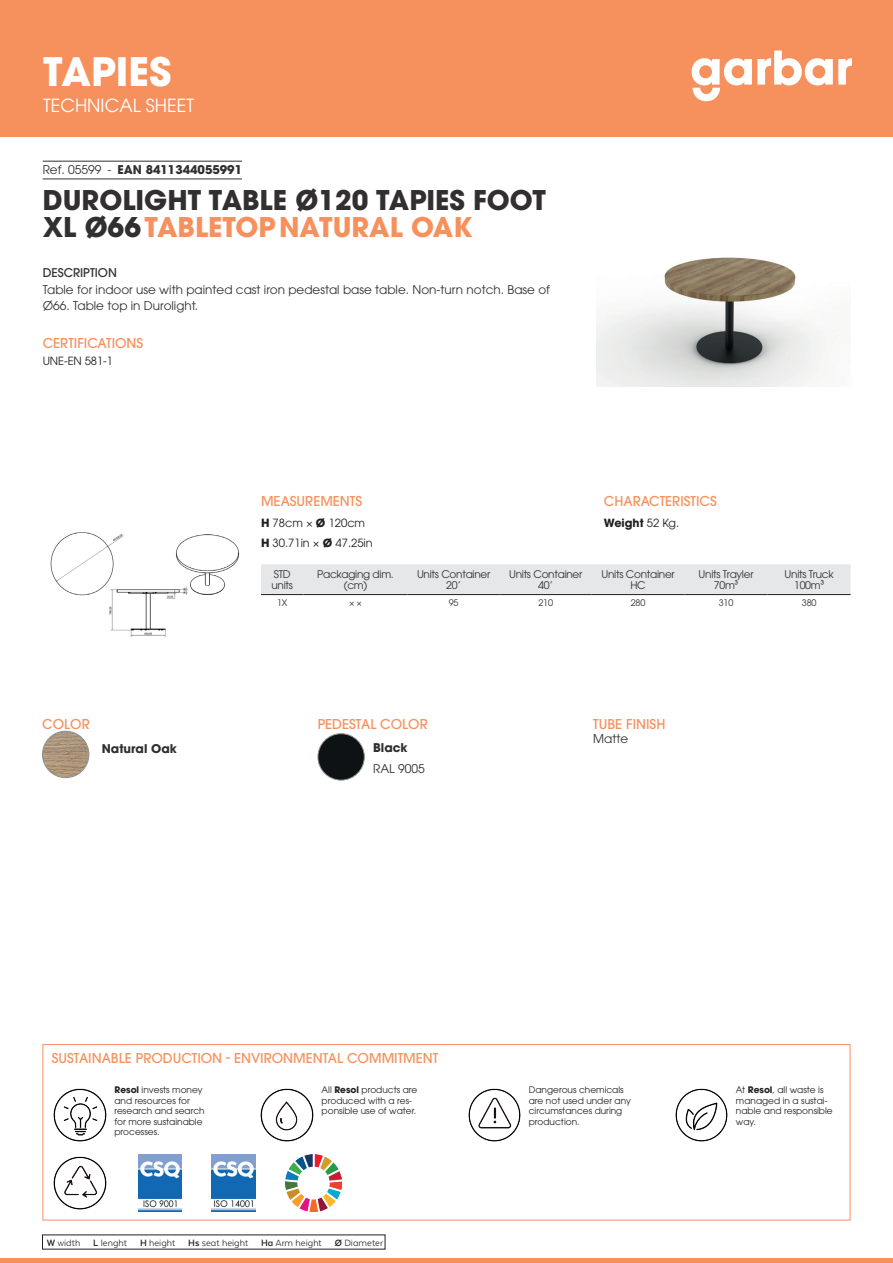
<style>
.page{position:relative;width:893px;height:1263px;background:#fff}
.page>*{position:absolute;margin:0;border:0;box-sizing:border-box;transform-origin:0 0}
.t1{font:700 39px "ITC Avant Garde Pro";color:#fff}
.t2{font:700 27px/27px "ITC Avant Garde Pro";color:#312f30}
.t3{font:18px "ITC Avant Garde Pro";color:#fff}
.t4{font:500 13.5px "ITC Avant Garde Pro";color:#f6915d}
.t5{font:12px/16.5px "ITC Avant Garde Pro";color:#312f30}
.t6{font:700 12px "ITC Avant Garde Pro";color:#312f30}
.t7{font:500 12px "ITC Avant Garde Pro";color:#312f30}
.t8{font:11.25px/20.4px "ITC Avant Garde Pro";color:#231f20}
.t9{font:700 11.25px "ITC Avant Garde Pro";color:#231f20}
.t10{font:10.5px/10.5px "ITC Avant Garde Pro";letter-spacing:-.025em;color:#312f30;text-align:center}
.t11{font:10.5px "Texta Alt";color:#231f20}
.t12{font:9px/10.5px "ITC Avant Garde Pro";color:#231f20}
.t13{font:9px "ITC Avant Garde Pro";letter-spacing:-.02em;color:#312f30}
.s1{font-weight:400}
.s2{color:#f6915d}
.s3{font-weight:700}
</style>
<div class="page">
<div style="left:0;top:0;width:893px;height:137px;background:#f6915d"></div>
<svg style="left:692px;top:51px;width:160px;height:50px"></svg>
<hr style="left:0;top:1259px;width:893px;height:4px;background:#f6915d">
<hr style="left:43px;top:161px;width:199px;height:1px;background:#312f30">
<hr style="left:43px;top:179px;width:199px;height:1px;background:#312f30">
<img style="left:596px;top:257px;width:238px;height:129px">
<img style="left:42px;top:731px;width:47px;height:47px;border-radius:23px">
<div style="left:42px;top:731px;width:47px;height:47px;border:1px solid #89948d;border-radius:50%"></div>
<div style="left:318px;top:734px;width:46px;height:46px;background:#0e1214;border-radius:23px"></div>
<div style="left:318px;top:733px;width:46px;height:47px;border:1px solid #89948d;border-radius:50%"></div>
<img style="left:50px;top:532px;width:190px;height:105px">
<div style="left:261px;top:564px;width:590px;height:30px;background:#e6e7e9"></div>
<hr style="left:261px;top:594px;width:42px;height:1px;background:#231f20">
<hr style="left:303px;top:594px;width:105px;height:1px;background:#231f20">
<hr style="left:408px;top:594px;width:92px;height:1px;background:#231f20">
<hr style="left:500px;top:594px;width:92px;height:1px;background:#231f20">
<hr style="left:592px;top:594px;width:92px;height:1px;background:#231f20">
<hr style="left:684px;top:594px;width:84px;height:1px;background:#231f20">
<hr style="left:768px;top:594px;width:83px;height:1px;background:#231f20">
<img style="left:53px;top:1088px;width:54px;height:54px">
<img style="left:260px;top:1088px;width:54px;height:54px">
<img style="left:468px;top:1088px;width:53px;height:54px">
<img style="left:675px;top:1088px;width:53px;height:54px">
<img style="left:53px;top:1156px;width:54px;height:54px">
<img style="left:138px;top:1155px;width:44px;height:56px">
<img style="left:212px;top:1155px;width:43px;height:56px">
<img style="left:285px;top:1155px;width:57px;height:56px">
<div style="left:43px;top:1044px;width:807px;height:176px;border:1px solid #f6915d"></div>
<h1 class="t1" style="left:43px;top:46px;width:130px">TAPIES</h1>
<h3 class="t3" style="left:43px;top:94px;width:153px">TECHNICAL SHEET</h3>
<h3 class="t6" style="left:43px;top:162px;width:201px"><span class="s1">Ref. 05599 -</span> EAN 8411344055991</h3>
<h2 class="t2" style="left:43px;top:186px;width:505px">DUROLIGHT TABLE Ø120 TAPIES FOOT<br>XL Ø66<span class="s2">TABLETOPNATURAL OAK</span></h2>
<h3 class="t7" style="left:43px;top:265px;width:76px">DESCRIPTION</h3>
<h3 class="t5" style="left:43px;top:281px;width:509px">Table for indoor use with painted cast iron pedestal base table. Non-turn notch. Base of<br>Ø66. Table top in Durolight.</h3>
<h3 class="t4" style="left:43px;top:334px;width:102px">CERTIFICATIONS</h3>
<p class="t8" style="left:43px;top:351px;width:72px">UNE-EN 581-1</p>
<h3 class="t4" style="left:42px;top:715px;width:49px">COLOR</h3>
<h3 class="t6" style="left:102px;top:740px;width:77px">Natural Oak</h3>
<h3 class="t4" style="left:261px;top:493px;width:103px">MEASUREMENTS</h3>
<p class="t8" style="left:261px;top:512px;width:113px"><span class="s3">H</span> 78cm × <span class="s3">Ø</span> 120cm<br><span class="s3">H</span> 30.71in × <span class="s3">Ø</span> 47.25in</p>
<p class="t10" style="left:271px;top:569px;width:23px;text-align:left">STD units</p>
<p class="t10" style="left:317px;top:569px;width:78px">Packaging dim. (cm)</p>
<p class="t10" style="left:417px;top:569px;width:75px">Units Container<br>20’</p>
<p class="t10" style="left:509px;top:569px;width:75px">Units Container<br>40’</p>
<p class="t10" style="left:601px;top:569px;width:75px">Units Container<br>HC</p>
<p class="t10" style="left:699px;top:569px;width:56px">Units Trayler<br>70m³</p>
<p class="t10" style="left:785px;top:569px;width:51px">Units Truck<br>100m³</p>
<p class="t13" style="left:277px;top:597px;width:12px">1X</p>
<p class="t13" style="left:349px;top:597px;width:15px">× ×</p>
<p class="t13" style="left:449px;top:597px;width:11px">95</p>
<p class="t13" style="left:538px;top:597px;width:16px">210</p>
<p class="t13" style="left:631px;top:597px;width:16px">280</p>
<p class="t13" style="left:719px;top:597px;width:16px">310</p>
<p class="t13" style="left:802px;top:597px;width:16px">380</p>
<h3 class="t4" style="left:604px;top:493px;width:114px">CHARACTERISTICS</h3>
<p class="t9" style="left:604px;top:515px;width:77px">Weight <span class="s1">52 Kg.</span></p>
<h3 class="t4" style="left:318px;top:715px;width:111px">PEDESTAL COLOR</h3>
<h3 class="t6" style="left:373px;top:740px;width:36px">Black</h3>
<h3 class="t5" style="left:373px;top:760px;width:53px">RAL 9005</h3>
<h3 class="t4" style="left:593px;top:715px;width:74px">TUBE FINISH</h3>
<h3 class="t5" style="left:593px;top:730px;width:37px">Matte</h3>
<h3 class="t4" style="left:52px;top:1050px;width:388px">SUSTAINABLE PRODUCTION - ENVIRONMENTAL COMMITMENT</h3>
<p class="t12" style="left:114px;top:1085px;width:92px"><span class="s3">Resol</span> invests money and resources for research and search for more sustainable processes.</p>
<p class="t12" style="left:322px;top:1085px;width:97px">All <span class="s3">Resol</span> products are produced with a res&shy;ponsible use of water.</p>
<p class="t12" style="left:529px;top:1085px;width:104px">Dangerous chemicals are not used under any circumstances during production.</p>
<p class="t12" style="left:736px;top:1085px;width:98px">At <span class="s3">Resol</span>, all waste is managed in a sustai&shy;nable and responsible way.</p>
<p class="t11" style="left:47px;top:1237px;width:338px"><span class="s3">W</span> width <span class="s3">L</span> lenght <span class="s3">H</span> height <span class="s3">Hs</span> seat height <span class="s3">Ha</span> Arm height <span class="s3">Ø</span> Diameter</p>
</div>
